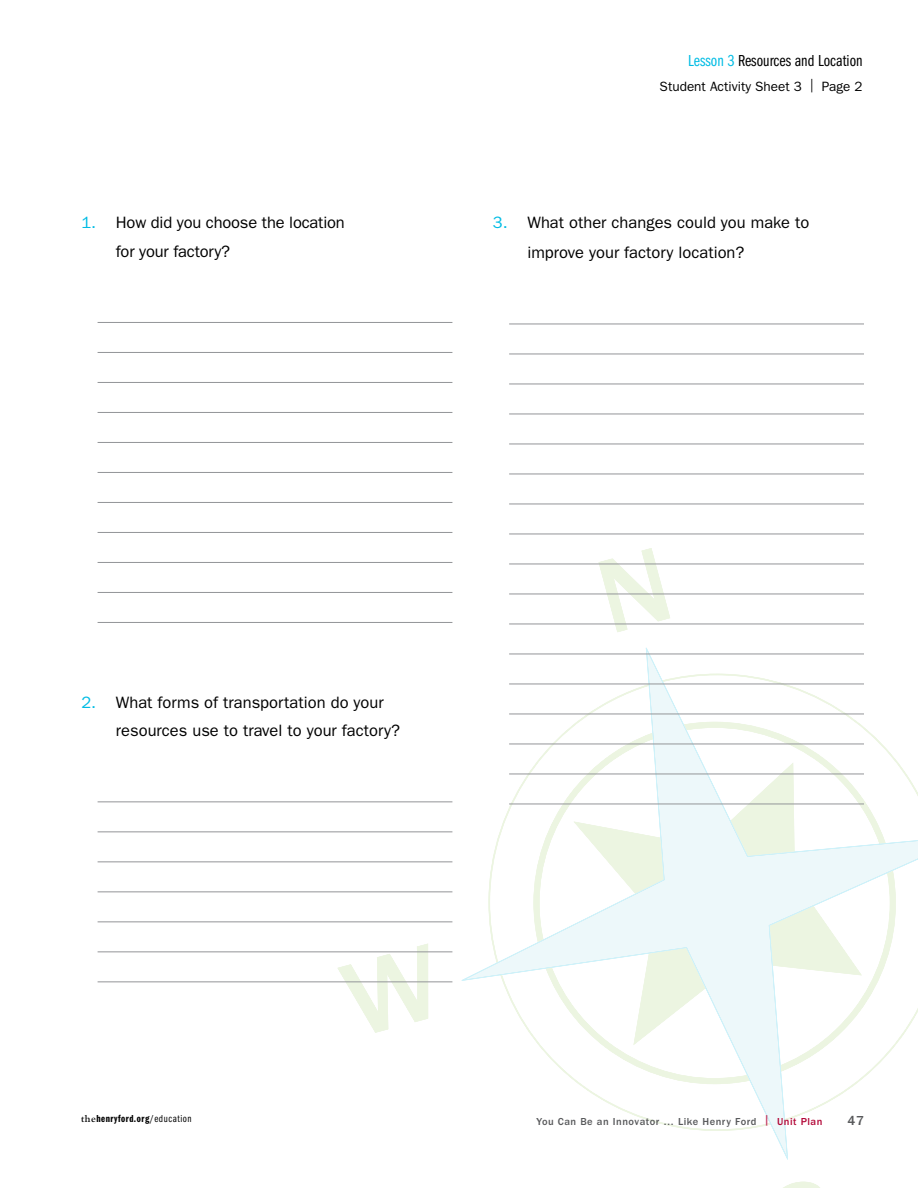
<style>
.page{position:relative;width:918px;height:1188px;background:#fff}
.page>*{position:absolute;margin:0;border:0;box-sizing:border-box;transform-origin:0 0}
.t1{font:16.5px/28.5px "Franklin Gothic";color:#000}
.t2{font:16.5px "Franklin Gothic Book Cmpr";color:#000}
.t3{font:13.5px "Franklin Gothic";color:#000}
.t4{font:500 13.5px "Franklin Gothic";color:#58595b}
.t5{font:500 10.5px "Franklin Gothic";letter-spacing:.05em;color:#58595b}
.t6{font:10.5px "Franklin Gothic Demi Cmpr";letter-spacing:.05em;color:#000}
.s1{color:#00bce4}
.s2{font-family:"Bembo";font-weight:600}
.s3{font-family:"Franklin Gothic Book Cmpr"}
.s4{color:#c23960}
.s5{color:#b30838}
</style>
<div class="page">
<svg style="left:226px;top:322px;width:638px;height:661px"></svg>
<svg style="left:462px;top:648px;width:456px;height:512px"></svg>
<svg style="left:599px;top:548px;width:71px;height:84px"></svg>
<svg style="left:783px;top:1181px;width:37px;height:7px"></svg>
<svg style="left:337px;top:944px;width:91px;height:89px"></svg>
<hr style="left:98px;top:322px;width:354px;height:1px;background:#939598">
<hr style="left:98px;top:352px;width:354px;height:1px;background:#939598">
<hr style="left:98px;top:382px;width:354px;height:1px;background:#939598">
<hr style="left:98px;top:412px;width:354px;height:1px;background:#939598">
<hr style="left:98px;top:442px;width:354px;height:1px;background:#939598">
<hr style="left:98px;top:472px;width:354px;height:1px;background:#939598">
<hr style="left:98px;top:502px;width:354px;height:1px;background:#939598">
<hr style="left:98px;top:532px;width:354px;height:1px;background:#939598">
<hr style="left:98px;top:562px;width:354px;height:1px;background:#939598">
<hr style="left:98px;top:592px;width:354px;height:1px;background:#939598">
<hr style="left:98px;top:622px;width:354px;height:1px;background:#939598">
<hr style="left:98px;top:802px;width:354px;height:1px;background:#939598">
<hr style="left:98px;top:832px;width:354px;height:1px;background:#939598">
<hr style="left:98px;top:862px;width:354px;height:1px;background:#939598">
<hr style="left:98px;top:892px;width:354px;height:1px;background:#939598">
<hr style="left:98px;top:922px;width:354px;height:1px;background:#939598">
<hr style="left:98px;top:952px;width:354px;height:1px;background:#939598">
<hr style="left:98px;top:982px;width:354px;height:1px;background:#939598">
<hr style="left:509px;top:324px;width:355px;height:1px;background:#939598">
<hr style="left:509px;top:354px;width:355px;height:1px;background:#939598">
<hr style="left:509px;top:384px;width:355px;height:1px;background:#939598">
<hr style="left:509px;top:414px;width:355px;height:1px;background:#939598">
<hr style="left:509px;top:444px;width:355px;height:1px;background:#939598">
<hr style="left:509px;top:474px;width:355px;height:1px;background:#939598">
<hr style="left:509px;top:504px;width:355px;height:1px;background:#939598">
<hr style="left:509px;top:534px;width:355px;height:1px;background:#939598">
<hr style="left:509px;top:564px;width:355px;height:1px;background:#939598">
<hr style="left:509px;top:594px;width:355px;height:1px;background:#939598">
<hr style="left:509px;top:624px;width:355px;height:1px;background:#939598">
<hr style="left:509px;top:654px;width:355px;height:1px;background:#939598">
<hr style="left:509px;top:684px;width:355px;height:1px;background:#939598">
<hr style="left:509px;top:714px;width:355px;height:1px;background:#939598">
<hr style="left:509px;top:744px;width:355px;height:1px;background:#939598">
<hr style="left:509px;top:774px;width:355px;height:1px;background:#939598">
<hr style="left:509px;top:804px;width:355px;height:1px;background:#939598">
<p class="t1" style="left:116px;top:209px;width:231px;text-indent:-35px"><span class="s1">1.</span> How did you choose the location for your factory?</p>
<p class="t2" style="left:688px;top:52px;width:176px"><span class="s1">Lesson 3</span> Resources and Location</p>
<p class="t3" style="left:660px;top:78px;width:205px">Student Activity Sheet 3 | Page 2</p>
<p class="t1" style="left:527px;top:208px;width:283px;line-height:30px;text-indent:-35px"><span class="s1">3.</span> What other changes could you make to improve your factory location?</p>
<p class="t1" style="left:116px;top:688px;width:286px;text-indent:-35px"><span class="s1">2.</span> What forms of transportation do your resources use to travel to your factory?</p>
<p class="t6" style="left:81px;top:1113px;width:112px"><span class="s2">the</span>henryford.org<span class="s3">/education</span></p>
<p class="t5" style="left:538px;top:1115px;width:287px">You Can Be an Innovator … Like Henry Ford <span class="s4">|</span> <span class="s5">Unit Plan</span></p>
<p class="t5" style="left:537px;top:1115px;width:287px">You Can Be an Innovator … Like Henry Ford <span class="s4">|</span> <span class="s5">Unit Plan</span></p>
<p class="t4" style="left:847px;top:1113px;width:18px">47</p>
</div>
